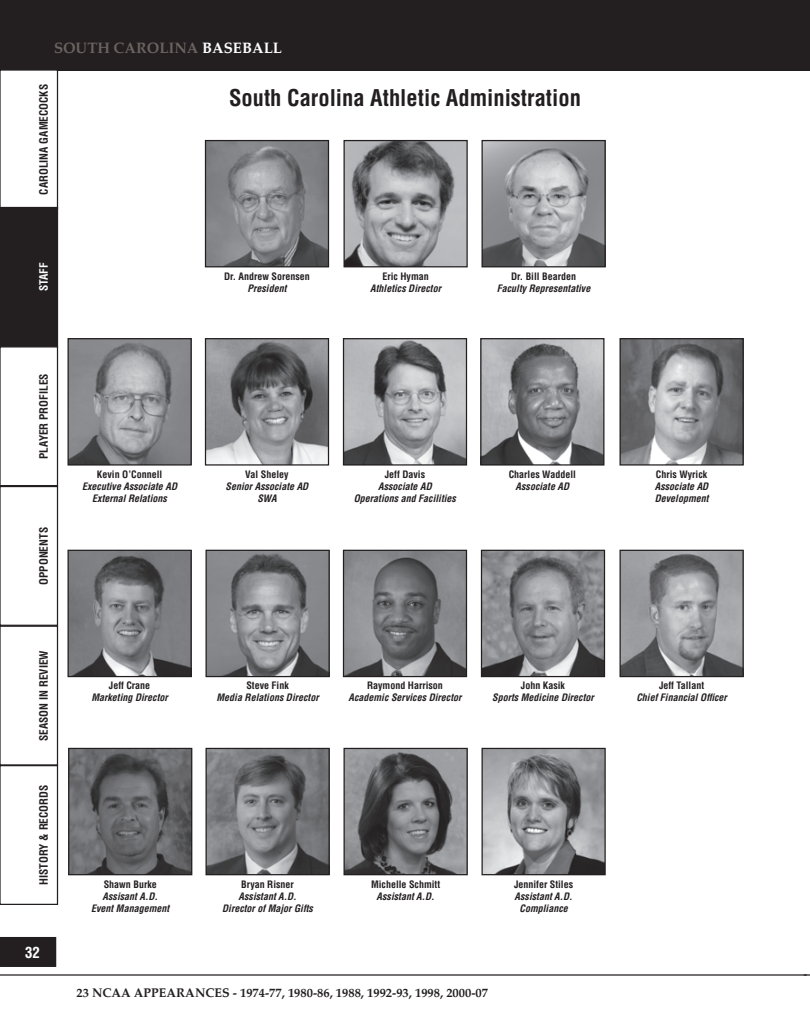
<style>
.page{position:relative;width:810px;height:1035px;background:#fff}
.page>*{position:absolute;margin:0;border:0;box-sizing:border-box;transform-origin:0 0}
.t1{font:700 condensed 22.5px "Helvetica";color:#231f20}
.t2{font:700 15px "Palatino";color:#6b6360}
.t3{font:700 condensed 15px "Helvetica";color:#fff}
.t4{font:700 12.5px "Palatino";color:#231f20}
.t5{font:700 condensed 11.25px "Helvetica";color:#231f20}
.t6{font:700 condensed 11.25px "Helvetica";color:#fff}
.t7{font:italic 700 condensed 10px/12px "Helvetica";color:#231f20;text-align:center}
.t8{font:700 condensed 10px "Helvetica";color:#231f20}
.s1{color:#fff}
</style>
<div class="page">
<div style="left:0;top:0;width:788px;height:71px;background:#231f20"></div>
<hr style="left:0;top:974px;width:807px;height:2px;background:#231f20">
<div style="left:1px;top:938px;width:55px;height:28px;background:#231f20"></div>
<div style="left:0;top:937px;width:56px;height:30px;border:1px solid #231f20"></div>
<svg style="left:804px;top:974px;width:6px;height:2px"></svg>
<div style="left:788px;top:0;width:22px;height:71px;background:#231f20"></div>
<div style="left:0;top:69px;width:58px;height:140px;border:1px solid #231f20"></div>
<div style="left:0;top:208px;width:58px;height:138px;background:#231f20"></div>
<div style="left:0;top:346px;width:58px;height:140px;border:1px solid #231f20"></div>
<div style="left:0;top:486px;width:58px;height:140px;border:1px solid #231f20"></div>
<div style="left:0;top:626px;width:58px;height:140px;border:1px solid #231f20"></div>
<div style="left:0;top:765px;width:58px;height:140px;border:1px solid #231f20"></div>
<img style="left:207px;top:142px;width:120px;height:123px">
<div style="left:205px;top:140px;width:124px;height:127px;border:1px solid #231f20"></div>
<img style="left:345px;top:142px;width:121px;height:123px">
<div style="left:343px;top:140px;width:125px;height:127px;border:1px solid #231f20"></div>
<img style="left:484px;top:142px;width:120px;height:123px">
<div style="left:482px;top:140px;width:124px;height:127px;border:1px solid #231f20"></div>
<img style="left:207px;top:340px;width:120px;height:124px">
<div style="left:205px;top:338px;width:124px;height:128px;border:1px solid #231f20"></div>
<img style="left:345px;top:340px;width:120px;height:124px">
<div style="left:343px;top:338px;width:124px;height:128px;border:1px solid #231f20"></div>
<img style="left:622px;top:552px;width:120px;height:123px">
<div style="left:620px;top:550px;width:124px;height:127px;border:1px solid #231f20"></div>
<img style="left:70px;top:552px;width:120px;height:123px">
<div style="left:68px;top:550px;width:124px;height:127px;border:1px solid #231f20"></div>
<img style="left:207px;top:552px;width:121px;height:123px">
<div style="left:205px;top:550px;width:125px;height:127px;border:1px solid #231f20"></div>
<img style="left:484px;top:750px;width:120px;height:123px">
<div style="left:482px;top:748px;width:124px;height:127px;border:1px solid #231f20"></div>
<img style="left:207px;top:750px;width:121px;height:123px">
<div style="left:205px;top:748px;width:125px;height:127px;border:1px solid #231f20"></div>
<img style="left:345px;top:750px;width:121px;height:123px">
<div style="left:343px;top:748px;width:125px;height:127px;border:1px solid #231f20"></div>
<img style="left:70px;top:340px;width:120px;height:124px">
<div style="left:68px;top:338px;width:124px;height:128px;border:1px solid #231f20"></div>
<img style="left:622px;top:340px;width:120px;height:124px">
<div style="left:620px;top:338px;width:124px;height:128px;border:1px solid #231f20"></div>
<img style="left:70px;top:750px;width:120px;height:123px">
<div style="left:68px;top:748px;width:124px;height:127px;border:1px solid #231f20"></div>
<img style="left:482px;top:340px;width:121px;height:124px">
<div style="left:480px;top:338px;width:125px;height:128px;border:1px solid #231f20"></div>
<img style="left:345px;top:552px;width:120px;height:123px">
<div style="left:343px;top:550px;width:124px;height:127px;border:1px solid #231f20"></div>
<img style="left:483px;top:552px;width:120px;height:123px">
<div style="left:481px;top:550px;width:124px;height:127px;border:1px solid #231f20"></div>
<h2 class="t2" style="left:54px;top:38px;width:230px">SOUTH CAROLINA <span class="s1">BASEBALL</span></h2>
<p class="t5" style="left:37px;top:195px;width:112px;rotate:-90deg">Carolina Gamecocks</p>
<p class="t6" style="left:37px;top:291px;width:30px;rotate:-90deg">STAFF</p>
<h1 class="t1" style="left:229px;top:84px;width:353px">South Carolina Athletic Administration</h1>
<p class="t8" style="left:224px;top:270px;width:87px">Dr. Andrew Sorensen</p>
<p class="t7" style="left:248px;top:282px;width:40px">President</p>
<p class="t8" style="left:382px;top:270px;width:48px">Eric Hyman</p>
<p class="t7" style="left:370px;top:282px;width:72px">Athletics Director</p>
<p class="t8" style="left:511px;top:270px;width:66px">Dr. Bill Bearden</p>
<p class="t7" style="left:497px;top:282px;width:95px">Faculty Representative</p>
<p class="t5" style="left:37px;top:459px;width:86px;rotate:-90deg">PLAYER PROFILES</p>
<p class="t5" style="left:37px;top:585px;width:58px;rotate:-90deg">OPPONENTS</p>
<p class="t5" style="left:37px;top:741px;width:92px;rotate:-90deg">SEASON IN REVIEW</p>
<p class="t5" style="left:37px;top:885px;width:101px;rotate:-90deg">HISTORY &amp; RECORDS</p>
<h2 class="t3" style="left:25px;top:943px;width:16px">32</h2>
<p class="t8" style="left:97px;top:468px;width:67px">Kevin O’Connell</p>
<p class="t7" style="left:82px;top:480px;width:96px">Executive Associate AD<br>External Relations</p>
<p class="t8" style="left:245px;top:468px;width:45px">Val Sheley</p>
<p class="t7" style="left:226px;top:480px;width:84px">Senior Associate AD<br>SWA</p>
<p class="t8" style="left:385px;top:468px;width:42px">Jeff Davis</p>
<p class="t7" style="left:354px;top:480px;width:104px">Associate AD<br>Operations and Facilities</p>
<p class="t8" style="left:509px;top:468px;width:69px">Charles Waddell</p>
<p class="t7" style="left:516px;top:480px;width:55px">Associate AD</p>
<p class="t8" style="left:109px;top:680px;width:43px">Jeff Crane</p>
<p class="t7" style="left:91px;top:692px;width:78px">Marketing Director</p>
<p class="t8" style="left:246px;top:680px;width:44px">Steve Fink</p>
<p class="t7" style="left:217px;top:692px;width:104px">Media Relations Director</p>
<p class="t8" style="left:367px;top:680px;width:77px">Raymond Harrison</p>
<p class="t7" style="left:349px;top:692px;width:114px">Academic Services Director</p>
<p class="t8" style="left:521px;top:680px;width:46px">John Kasik</p>
<p class="t7" style="left:492px;top:692px;width:103px">Sports Medicine Director</p>
<p class="t8" style="left:104px;top:878px;width:55px">Shawn Burke</p>
<p class="t7" style="left:91px;top:890px;width:80px">Assisant A.D.<br>Event Management</p>
<p class="t8" style="left:241px;top:878px;width:54px">Bryan Risner</p>
<p class="t7" style="left:222px;top:890px;width:92px">Assistant A.D.<br>Director of Major Gifts</p>
<p class="t8" style="left:371px;top:878px;width:71px">Michelle Schmitt</p>
<p class="t7" style="left:377px;top:890px;width:60px">Assistant A.D.</p>
<p class="t8" style="left:514px;top:878px;width:61px">Jennifer Stiles</p>
<p class="t7" style="left:515px;top:890px;width:60px">Assistant A.D.<br>Compliance</p>
<p class="t4" style="left:77px;top:985px;width:93px">23 NCAA APPEARANCES</p>
<p class="t4" style="left:233px;top:985px;width:257px">- 1974-77, 1980-86, 1988, 1992-93, 1998, 2000-07</p>
<p class="t8" style="left:656px;top:468px;width:53px">Chris Wyrick</p>
<p class="t7" style="left:655px;top:480px;width:55px;text-align:left">Associate AD<br>Development</p>
<p class="t8" style="left:659px;top:680px;width:47px">Jeff Tallant</p>
<p class="t7" style="left:636px;top:692px;width:92px">Chief Financial Officer</p>
</div>
